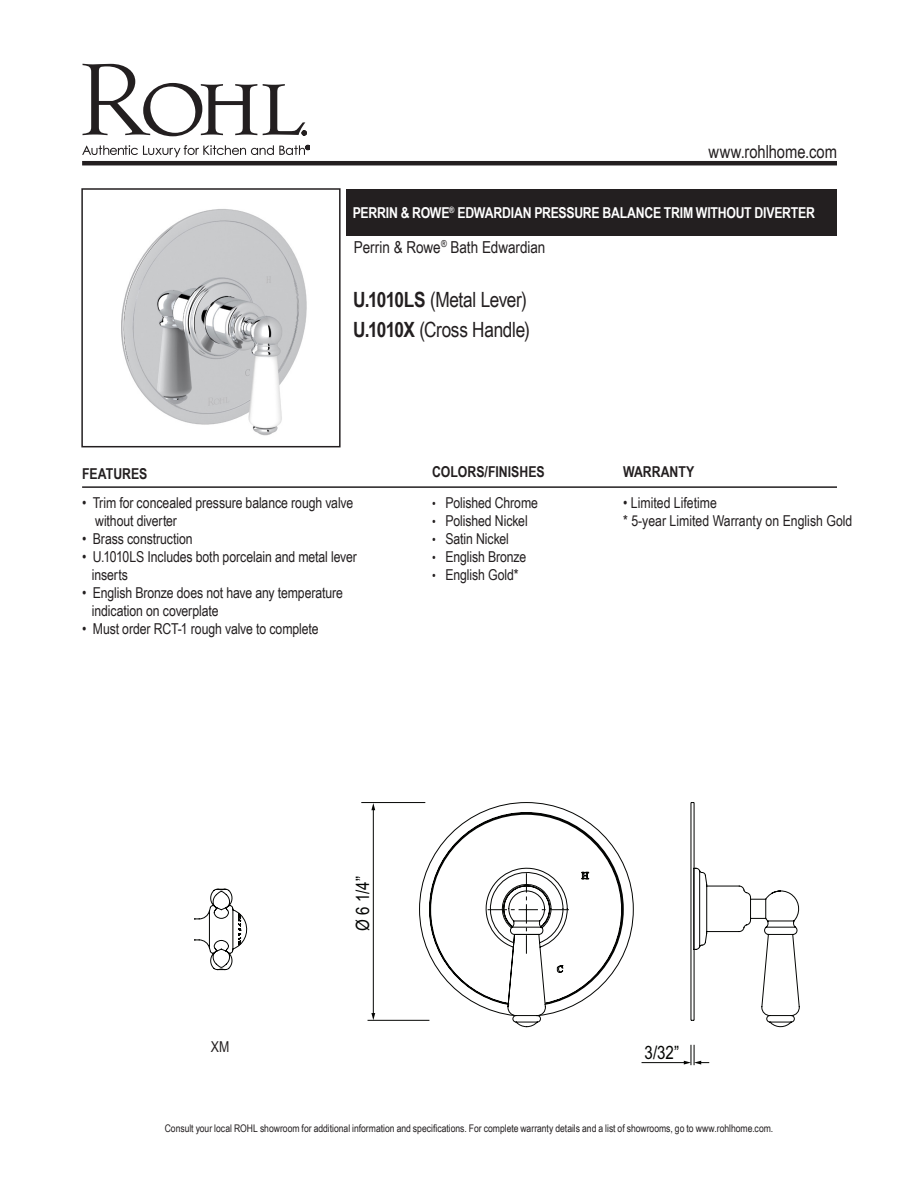
<style>
.page{position:relative;width:918px;height:1188px;background:#fff}
.page>*{position:absolute;margin:0;border:0;box-sizing:border-box;transform-origin:0 0}
.Product_Info_Nest{font:21px "Arial Narrow";letter-spacing:-.015em;color:#231f20}
.t1{font:18.45px "Arial Narrow";color:#040503}
.t2{font:18px "Arial Narrow";letter-spacing:-.005em;color:#231f20}
.t3{font:16.5px "Arial Narrow";letter-spacing:-.005em;color:#231f20}
.Paragraph_Style_1{font:15px "Arial Narrow";letter-spacing:-.005em;color:#231f20}
.Product_Title_Bar{font:700 15px "Arial Narrow";letter-spacing:-.015em;color:#fff}
.t4{font:700 15px "Arial Narrow";color:#231f20}
.t5{font:10.5px "Arial Narrow";color:#231f20}
.s1{font-weight:700}
.s2{font-size:12.75px}
</style>
<div class="page">
<svg style="left:82px;top:64px;width:175px;height:72px"></svg>
<svg style="left:263px;top:84px;width:44px;height:51px"></svg>
<svg style="left:82px;top:145px;width:228px;height:12px"></svg>
<hr style="left:82px;top:161px;width:755px;height:4px;background:#231f20">
<hr style="left:82px;top:486px;width:755px;height:2px;background:#231f20">
<div style="left:346px;top:189px;width:491px;height:46px;background:#231f20"></div>
<img style="left:121px;top:209px;width:186px;height:227px">
<div style="left:81px;top:188px;width:260px;height:259px;border:2px solid #231f20"></div>
<hr style="left:361px;top:802px;width:64px;height:1px;background:#040503">
<hr style="left:368px;top:1020px;width:61px;height:1px;background:#040503">
<hr style="left:694px;top:803px;width:1px;height:217px;background:#040503">
<hr style="left:691px;top:803px;width:1px;height:217px;background:#040503">
<hr style="left:373px;top:809px;width:1px;height:205px;background:#040503">
<svg style="left:371px;top:1013px;width:4px;height:7px"></svg>
<svg style="left:371px;top:803px;width:4px;height:7px"></svg>
<hr style="left:642px;top:1062px;width:43px;height:1px;background:#040503">
<svg style="left:684px;top:1045px;width:25px;height:20px"></svg>
<svg style="left:419px;top:802px;width:205px;height:205px"></svg>
<svg style="left:481px;top:863px;width:319px;height:165px"></svg>
<svg style="left:194px;top:888px;width:53px;height:83px"></svg>
<p class="t2" style="left:709px;top:138px;width:130px">www.rohlhome.com</p>
<p class="Product_Title_Bar" style="left:353px;top:201px;width:464px">PERRIN &amp; ROWE<sup>®</sup> EDWARDIAN PRESSURE BALANCE TRIM WITHOUT DIVERTER</p>
<p class="t3" style="left:354px;top:235px;width:193px">Perrin &amp; Rowe<sup>®</sup> Bath Edwardian</p>
<p class="Product_Info_Nest" style="left:353px;top:284px;width:175px"><span class="s1">U.1010LS</span> (Metal Lever)</p>
<p class="Product_Info_Nest" style="left:353px;top:314px;width:178px"><span class="s1">U.1010X</span> (Cross Handle)</p>
<p class="t4" style="left:82px;top:462px;width:67px">FEATURES</p>
<p class="Paragraph_Style_1" style="left:82px;top:492px;width:273px">• Trim for concealed pressure balance rough valve</p>
<p class="Paragraph_Style_1" style="left:95px;top:510px;width:83px">without diverter</p>
<p class="Paragraph_Style_1" style="left:82px;top:528px;width:112px">• Brass construction</p>
<p class="Paragraph_Style_1" style="left:82px;top:546px;width:276px">• U.1010LS Includes both porcelain and metal lever</p>
<p class="Paragraph_Style_1" style="left:92px;top:564px;width:38px">inserts</p>
<p class="Paragraph_Style_1" style="left:82px;top:582px;width:262px">• English Bronze does not have any temperature</p>
<p class="Paragraph_Style_1" style="left:92px;top:600px;width:128px">indication on coverplate</p>
<p class="Paragraph_Style_1" style="left:82px;top:618px;width:238px">• Must order RCT-1 rough valve to complete</p>
<p class="t4" style="left:432px;top:460px;width:114px">COLORS/FINISHES</p>
<p class="t4" style="left:623px;top:460px;width:73px">WARRANTY</p>
<p class="Paragraph_Style_1" style="left:623px;top:492px;width:95px">• Limited Lifetime</p>
<p class="Paragraph_Style_1" style="left:623px;top:510px;width:231px">* 5-year Limited Warranty on English Gold</p>
<p class="Paragraph_Style_1" style="left:432px;top:492px;width:108px"><span class="s2">•</span> Polished Chrome</p>
<p class="Paragraph_Style_1" style="left:432px;top:510px;width:97px"><span class="s2">•</span> Polished Nickel</p>
<p class="Paragraph_Style_1" style="left:432px;top:528px;width:79px"><span class="s2">•</span> Satin Nickel</p>
<p class="Paragraph_Style_1" style="left:432px;top:546px;width:96px"><span class="s2">•</span> English Bronze</p>
<p class="Paragraph_Style_1" style="left:432px;top:564px;width:88px"><span class="s2">•</span> English Gold*</p>
<p class="Paragraph_Style_1" style="left:211px;top:1035px;width:20px">XM</p>
<p class="t1" style="left:349px;top:931px;width:56px;rotate:-90deg">Ø 6 1/4”</p>
<p class="t1" style="left:645px;top:1039px;width:36px">3/32”</p>
<p class="t5" style="left:165px;top:1121px;width:610px">Consult your local ROHL showroom for additional information and specifications. For complete warranty details and a list of showrooms, go to www.rohlhome.com.</p>
</div>
